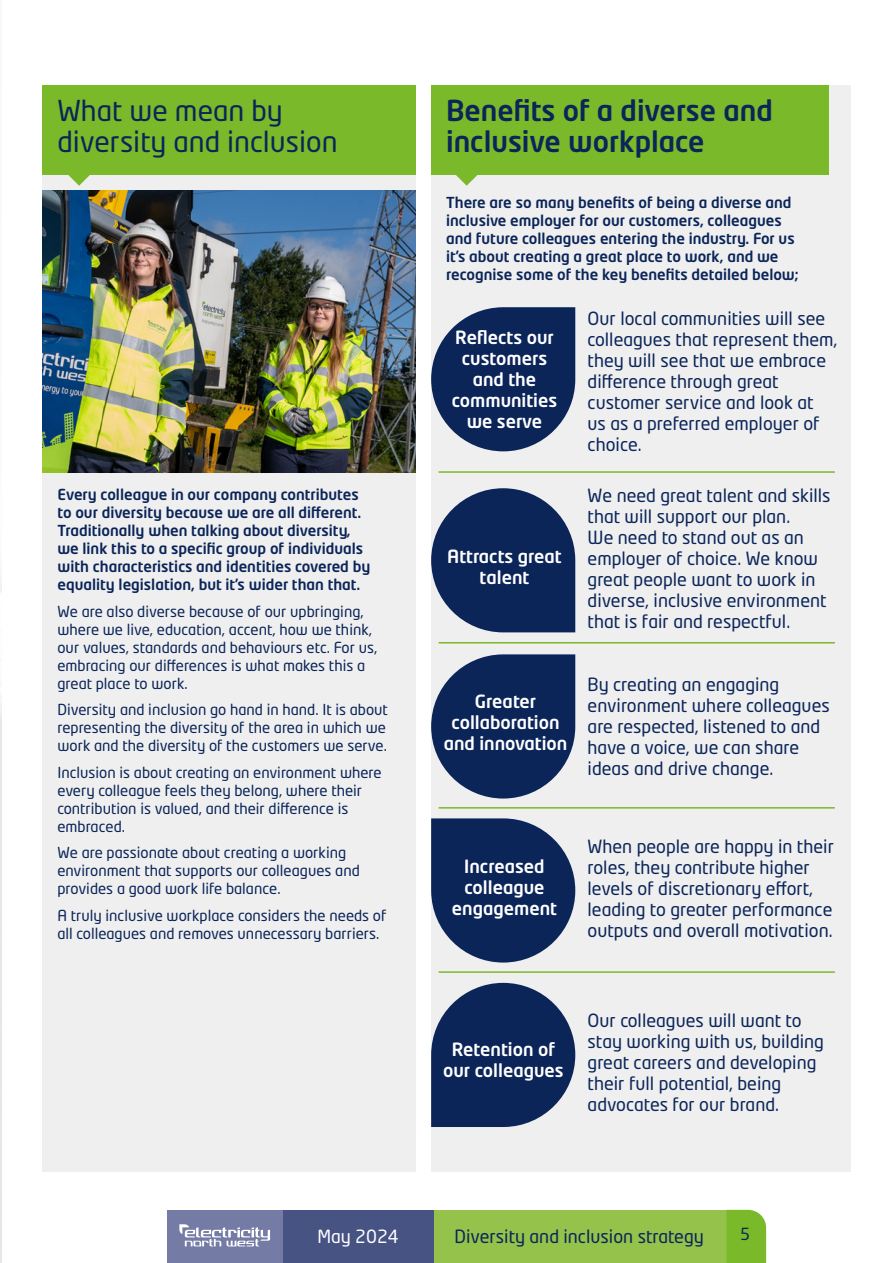
<style>
.page{position:relative;width:893px;height:1263px;background:#fff}
.page>*{position:absolute;margin:0;border:0;box-sizing:border-box;transform-origin:0 0}
.Stand_out_text{font:500 28.5px/31.5px "Neo Tech Std";color:#0b2559}
.Stand_out_text-2{font:28.5px/31.5px "Neo Tech Std";color:#0b2559}
.Box_text{font:18px/21px "Neo Tech Std";color:#0b2559}
.Box_text-2{font:500 18px/21px "Neo Tech Std";color:#fff;text-align:center}
.t1{font:18px "Neo Tech Std";color:#fff}
.t2{font:16.5px "Neo Tech Std";color:#0b2559}
._4_Body_copy{font:15px/18px "Neo Tech Std";color:#0b2559}
._4_Body_copy-2{font:500 15px/18px "Neo Tech Std";color:#0b2559}
</style>
<div class="page">
<img style="left:0;top:575px;width:1px;height:688px">
<div style="left:43px;top:85px;width:373px;height:1086px;background:#efefef"></div>
<div style="left:431px;top:85px;width:419px;height:1086px;background:#efefef"></div>
<div style="left:431px;top:85px;width:398px;height:89px;background:#7ab929"></div>
<div style="left:431px;top:307px;width:144px;height:144px;background:#0b2559;border-radius:72px"></div>
<div style="left:431px;top:488px;width:144px;height:144px;background:#0b2559;border-radius:72px"></div>
<div style="left:431px;top:654px;width:144px;height:144px;background:#0b2559;border-radius:72px"></div>
<div style="left:431px;top:818px;width:144px;height:144px;background:#0b2559;border-radius:72px"></div>
<div style="left:431px;top:983px;width:144px;height:144px;background:#0b2559;border-radius:72px"></div>
<svg style="left:51px;top:174px;width:56px;height:12px"></svg>
<svg style="left:439px;top:174px;width:56px;height:12px"></svg>
<div style="left:43px;top:85px;width:373px;height:89px;background:#7ab929"></div>
<hr style="left:439px;top:471px;width:396px;height:2px;background:#7ab929">
<hr style="left:439px;top:642px;width:396px;height:1px;background:#7ab929">
<hr style="left:439px;top:807px;width:396px;height:1px;background:#7ab929">
<hr style="left:439px;top:971px;width:396px;height:2px;background:#7ab929">
<img style="left:43px;top:191px;width:373px;height:282px">
<div style="left:167px;top:1210px;width:116px;height:53px;background:#747ba4"></div>
<div style="left:283px;top:1210px;width:151px;height:53px;background:#465383"></div>
<div style="left:434px;top:1210px;width:292px;height:53px;background:#94c24a"></div>
<div style="left:726px;top:1210px;width:40px;height:53px;background:#7ab929"></div>
<svg style="left:179px;top:1224px;width:91px;height:22px"></svg>
<p class="Stand_out_text-2" style="left:57px;top:94px;width:282px">What we mean by diversity and inclusion</p>
<p class="Stand_out_text" style="left:446px;top:94px;width:328px">Benefits of a diverse and inclusive workplace</p>
<p class="_4_Body_copy-2" style="left:446px;top:193px;width:354px">There are so many benefits of being a diverse and inclusive employer for our customers, colleagues and future colleagues entering the industry. For us it’s about creating a great place to work, and we recognise some of the key benefits detailed below;</p>
<p class="_4_Body_copy-2" style="left:57px;top:485px;width:314px">Every colleague in our company contributes to our diversity because we are all different.<br>Traditionally when talking about diversity, we link this to a specific group of individuals with characteristics and identities covered by equality legislation, but it’s wider than that.</p>
<p class="_4_Body_copy" style="left:57px;top:602px;width:321px">We are also diverse because of our upbringing, where we live, education, accent, how we think, our values, standards and behaviours etc. For us, embracing our differences is what makes this a great place to work.</p>
<p class="_4_Body_copy" style="left:57px;top:700px;width:332px">Diversity and inclusion go hand in hand. It is about representing the diversity of the area in which we work and the diversity of the customers we serve.</p>
<p class="_4_Body_copy" style="left:57px;top:763px;width:326px">Inclusion is about creating an environment where every colleague feels they belong, where their contribution is valued, and their difference is embraced.</p>
<p class="_4_Body_copy" style="left:57px;top:843px;width:304px">We are passionate about creating a working environment that supports our colleagues and provides a good work life balance.</p>
<p class="_4_Body_copy" style="left:57px;top:906px;width:331px">A truly inclusive workplace considers the needs of all colleagues and removes unnecessary barriers.</p>
<p class="Box_text-2" style="left:452px;top:326px;width:107px">Reflects our customers and the communities we serve</p>
<p class="Box_text-2" style="left:447px;top:545px;width:116px">Attracts great talent</p>
<p class="Box_text-2" style="left:444px;top:690px;width:125px">Greater collaboration and innovation</p>
<p class="Box_text" style="left:588px;top:308px;width:251px">Our local communities will see colleagues that represent them, they will see that we embrace difference through great customer service and look at<br>us as a preferred employer of choice.</p>
<p class="Box_text" style="left:588px;top:485px;width:245px">We need great talent and skills that will support our plan.<br>We need to stand out as an employer of choice. We know great people want to work in diverse, inclusive environment that is fair and respectful.</p>
<p class="Box_text" style="left:588px;top:674px;width:244px">By creating an engaging environment where colleagues are respected, listened to and have a voice, we can share ideas and drive change.</p>
<p class="Box_text-2" style="left:452px;top:855px;width:107px">Increased colleague engagement</p>
<p class="Box_text" style="left:588px;top:836px;width:248px">When people are happy in their roles, they contribute higher levels of discretionary effort, leading to greater performance outputs and overall motivation.</p>
<p class="Box_text-2" style="left:443px;top:1039px;width:122px">Retention of our colleagues</p>
<p class="Box_text" style="left:588px;top:1009px;width:238px">Our colleagues will want to stay working with us, building great careers and developing their full potential, being advocates for our brand.</p>
<p class="t1" style="left:317px;top:1225px;width:83px">May 2024</p>
<p class="Box_text" style="left:454px;top:1225px;width:251px">Diversity and inclusion strategy</p>
<p class="t2" style="left:740px;top:1224px;width:11px">5</p>
</div>
